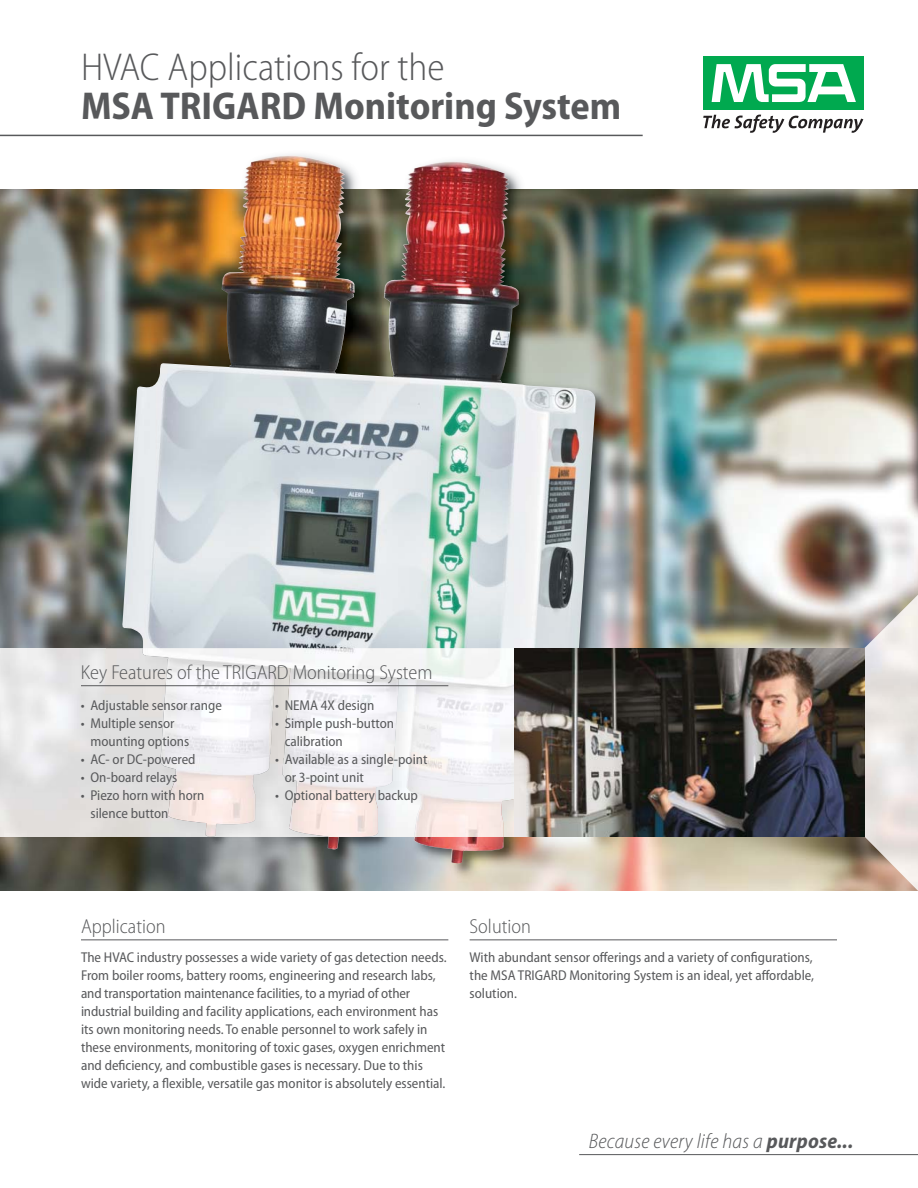
<style>
.page{position:relative;width:918px;height:1188px;background:#fff}
.page>*{position:absolute;margin:0;border:0;box-sizing:border-box;transform-origin:0 0}
.t1{font:700 semi-condensed 39px "Myriad Pro";color:#58595b}
.t2{font:300 semi-condensed 39px "Myriad Pro";color:#58595b}
.t3{font:italic 300 semi-condensed 21px "Myriad Pro";letter-spacing:.01em;color:#58595b}
.t4{font:300 semi-condensed 20.25px "Myriad Pro";color:#58595b}
.t5{font:semi-condensed 14.25px/18px "Myriad Pro";color:#58595b}
.s1{font-weight:700}
</style>
<div class="page">
<img style="left:0;top:189px;width:918px;height:363px">
<img style="left:105px;top:154px;width:524px;height:398px">
<img style="left:222px;top:155px;width:374px;height:397px">
<hr style="left:0;top:135px;width:643px;height:1px;background:#58595b">
<div style="left:704px;top:56px;width:160px;height:54px;background:#00a94f"></div>
<svg style="left:712px;top:64px;width:144px;height:38px"></svg>
<svg style="left:703px;top:115px;width:160px;height:18px"></svg>
<hr style="left:579px;top:1154px;width:339px;height:1px;background:#58595b">
<img style="left:0;top:552px;width:918px;height:339px">
<img style="left:629px;top:582px;width:289px;height:309px">
<img style="left:0;top:648px;width:142px;height:189px">
<img style="left:142px;top:648px;width:372px;height:189px">
<img style="left:514px;top:648px;width:350px;height:189px">
<hr style="left:81px;top:939px;width:367px;height:1px;background:#58595b">
<hr style="left:470px;top:939px;width:367px;height:1px;background:#58595b">
<hr style="left:81px;top:685px;width:367px;height:1px;background:#58595b">
<h1 class="t2" style="left:81px;top:53px;width:365px">HVAC Applications for the</h1>
<h1 class="t1" style="left:81px;top:92px;width:542px">MSA TRIGARD Monitoring System</h1>
<h3 class="t4" style="left:81px;top:664px;width:353px">Key Features of the TRIGARD Monitoring System</h3>
<p class="t5" style="left:81px;top:697px;width:143px">• Adjustable sensor range</p>
<p class="t5" style="left:91px;top:715px;width:100px;text-indent:-10px">• Multiple sensor mounting options</p>
<p class="t5" style="left:81px;top:751px;width:116px">• AC- or DC-powered</p>
<p class="t5" style="left:81px;top:769px;width:98px">• On-board relays</p>
<p class="t5" style="left:91px;top:787px;width:115px;text-indent:-10px">• Piezo horn with horn silence button</p>
<p class="t5" style="left:275px;top:697px;width:101px">• NEMA 4X design</p>
<p class="t5" style="left:285px;top:715px;width:111px;text-indent:-10px">• Simple push-button calibration</p>
<p class="t5" style="left:285px;top:751px;width:144px;text-indent:-10px">• Available as a single-point or 3-point unit</p>
<p class="t5" style="left:275px;top:787px;width:144px">• Optional battery backup</p>
<h3 class="t4" style="left:81px;top:918px;width:86px">Application</h3>
<h3 class="t4" style="left:470px;top:918px;width:63px">Solution</h3>
<p class="t5" style="left:81px;top:949px;width:367px">The HVAC industry possesses a wide variety of gas detection needs.<br>From boiler rooms, battery rooms, engineering and research labs, and transportation maintenance facilities, to a myriad of other industrial building and facility applications, each environment has its own monitoring needs. To enable personnel to work safely in these environments, monitoring of toxic gases, oxygen enrichment and deficiency, and combustible gases is necessary. Due to this wide variety, a flexible, versatile gas monitor is absolutely essential.</p>
<p class="t5" style="left:470px;top:950px;width:346px;text-align:justify">With abundant sensor offerings and a variety of configurations, the MSA TRIGARD Monitoring System is an ideal, yet affordable, solution.</p>
<h2 class="t3" style="left:589px;top:1129px;width:266px">Because every life has a <span class="s1">purpose...</span></h2>
</div>
